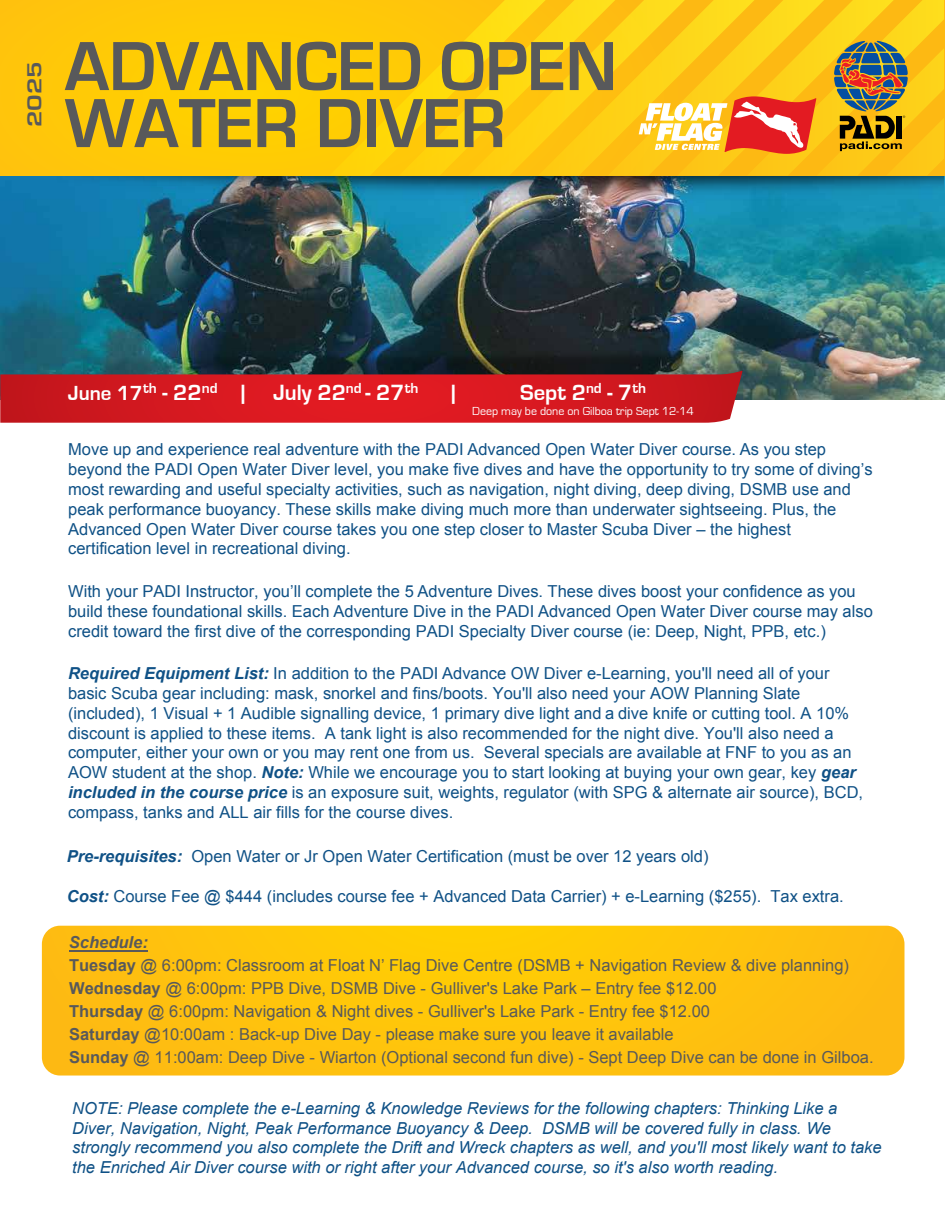
<style>
.page{position:relative;width:945px;height:1215px;background:#fff}
.page>*{position:absolute;margin:0;border:0;box-sizing:border-box;transform-origin:0 0}
.t1{font:700 72px/57px "Eurostile";color:#58595b}
.t2{font:700 22.8px "Eurostile";color:#fff}
.t3{font:700 21px "Eurostile";color:#fff}
.t4{font:700 21px "Eurostile";color:#58595b;scale:1.26 1}
.t5{font:16.5px/19.8px "Arial";color:#0f5186}
.t6{font:16.5px/23.1px "Arial";color:#58595b}
.t7{font:italic 16.5px/19.8px "Arial";color:#0f5186}
.t8{font:12px "Eurostile";color:#fff}
.s1{font-size:22.8px}
.s2{font-style:inherit}
.s3{font-weight:700;font-style:italic}
.s4{font-weight:700}
</style>
<div class="page">
<img style="left:0;top:174px;width:945px;height:226px">
<img style="left:0;top:176px;width:944px;height:34px">
<div style="left:0;top:0;width:944px;height:176px;background:#ffcb05"></div>
<svg style="left:399px;top:38px;width:69px;height:108px"></svg>
<svg style="left:468px;top:0;width:70px;height:176px"></svg>
<svg style="left:538px;top:0;width:70px;height:176px"></svg>
<svg style="left:608px;top:0;width:69px;height:176px"></svg>
<svg style="left:677px;top:0;width:70px;height:176px;background:#fdc817"></svg>
<svg style="left:747px;top:0;width:197px;height:176px;background:#fdca17"></svg>
<svg style="left:817px;top:48px;width:127px;height:128px;background:#fcc516"></svg>
<div style="left:886px;top:118px;width:58px;height:58px;background:linear-gradient(to right,#fdbc14,#fdc716)"></div>
<svg style="left:639px;top:96px;width:177px;height:58px;background:#f49c5b"></svg>
<svg style="left:834px;top:41px;width:74px;height:110px;background:#8c7a3e"></svg>
<img style="left:84px;top:336px;width:611px;height:35px">
<svg style="left:0;top:371px;width:743px;height:52px;background:#c81e25"></svg>
<svg style="left:42px;top:926px;width:862px;height:150px;background:#fec20d"></svg>
<hr style="left:69px;top:950px;width:78px;height:2px;background:#58595b">
<p class="t4" style="left:23px;top:127px;width:54px;rotate:-90deg">2025</p>
<h1 class="t1" style="left:65px;top:39px;width:554px">ADVANCED OPEN<br>WATER DIVER</h1>
<p class="t3" style="left:68px;top:382px;width:151px">June 17<sup>th</sup> <span class="s1">- 22</span><sup>nd</sup></p>
<h2 class="t2" style="left:242px;top:380px;width:4px">|</h2>
<h2 class="t2" style="left:273px;top:380px;width:147px">July 22<sup>nd</sup> - 27<sup>th</sup></h2>
<h2 class="t2" style="left:452px;top:380px;width:4px">|</h2>
<h2 class="t2" style="left:520px;top:380px;width:128px">Sept 2<sup>nd</sup> - 7<sup>th</sup></h2>
<p class="t8" style="left:472px;top:405px;width:223px">Deep may be done on Gilboa trip Sept 12-14</p>
<p class="t5" style="left:68px;top:440px;width:806px">Move up and experience real adventure with the PADI Advanced Open Water Diver course. As you step beyond the PADI Open Water Diver level, you make five dives and have the opportunity to try some of diving’s most rewarding and useful specialty activities, such as navigation, night diving, deep diving, <span class="s2">DSMB use</span> and <span class="s2">peak performance buoyancy</span>. These skills make diving much more than underwater sightseeing. Plus, the Advanced Open Water Diver course takes you one step closer to Master Scuba Diver – the highest certification level in recreational diving.</p>
<p class="t5" style="left:68px;top:582px;width:806px">With your PADI Instructor, you’ll complete the 5 Adventure Dives. These dives boost your confidence as you build these foundational skills. Each Adventure Dive in the PADI Advanced Open Water Diver course may also credit toward the first dive of the corresponding PADI Specialty Diver course (ie: Deep, Night, <span class="s2">PPB</span>, etc.)</p>
<p class="t5" style="left:68px;top:664px;width:797px"><span class="s3">Required Equipment List:</span> In addition to the PADI Advance OW Diver e<span class="s2">-</span>Learning, you'll need all of your basic Scuba gear including: mask, snorkel and fins/boots. You'll also need your AOW Planning Slate (included), 1 Visual + 1 Audible signalling device, 1 primary dive light and a dive knife or cutting tool. A 10% discount is applied to these items. A tank light is also recommended for the night dive. <span class="s2">You'll also need a computer, either your own or you may rent one from us.</span> Several specials are available at FNF to you as an AOW student at the shop. <span class="s3">Note:</span> While we encourage you to start looking at buying your own gear, key <span class="s3">gear included in the course price</span> is an exposure suit, weights, regulator (with SPG &amp; alternate air source), BCD, compass, tanks and ALL air fills for the course dives.</p>
<p class="t5" style="left:67px;top:847px;width:643px"><span class="s3">Pre-requisites:</span> Open Water or Jr Open Water Certification (must be over 12 years old)</p>
<p class="t5" style="left:67px;top:886px;width:779px"><span class="s3">Cost:</span> Course Fee @ $444 (includes course fee + Advanced Data Carrier) + e-Learning <span class="s2">($255)</span>. Tax <span class="s2">extra.</span></p>
<p class="t6" style="left:69px;top:931px;width:806px"><span class="s3">Schedule:<br></span><span class="s4">Tuesday</span> @ 6:00pm: Classroom at Float N’ Flag Dive Centre (DSMB + Navigation Review &amp; dive planning)<br><span class="s4">Wednesday</span> @ 6:00pm: <span class="s2">PPB Dive</span>, DSMB Dive <span class="s2">-</span> Gulliver<span class="s2">'</span>s Lake Park – Entry fee $1<span class="s2">2</span>.00<br><span class="s4">Thursday</span> @ 6:00pm: Navigation &amp; <span class="s2">Night dives -</span> Gulliver<span class="s2">'</span>s Lake Park - Entry fee $1<span class="s2">2</span>.00<br><span class="s4">Saturday</span> @10:00am : Back-up Dive Day - please make sure you leave it available<br><span class="s4">Sunday</span> @ <span class="s2">11:00am: Deep Dive - Wiarton (Optional second fun dive</span>) - Sept Deep Dive can be done in Gilboa.</p>
<p class="t7" style="left:72px;top:1098px;width:811px">NOTE: Please complete the e-Learning &amp; Knowledge Reviews for the following chapters: Thinking Like a Diver, Navigation, Night, <span class="s2">Peak Performance Buoyancy</span> &amp; Deep. DSMB will be covered fully in class. We strongly recommend you also complete the <span class="s2">Drift and</span> Wreck chapter<span class="s2">s</span> as well, and you'll most likely want to take the Enriched Air Diver course with or right after your Advanced course, so it's also worth reading.</p>
</div>
